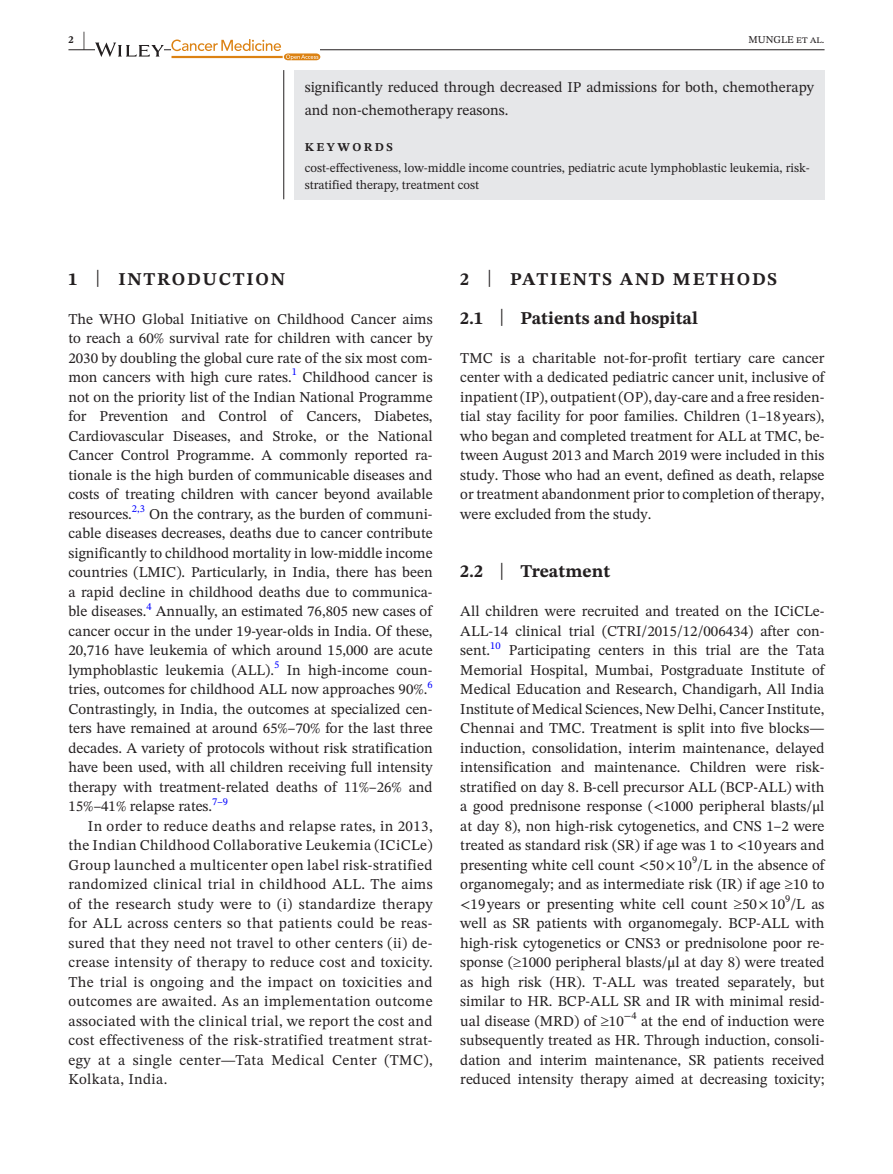
<style>
.page{position:relative;width:893px;height:1174px;background:#fff}
.page>*{position:absolute;margin:0;border:0;box-sizing:border-box;transform-origin:0 0}
.t1{font:700 18px/39px "STIX Two Text";color:#231f20}
.t2{font:700 18px "STIX Two Text";letter-spacing:.1em;color:#231f20}
.t3{font:15px/19.5px "STIX Two Text";color:#231f20;text-align:justify}
.t4{font:12.75px/17.2px "STIX Two Text";color:#231f20}
.t5{font:700 12px "STIX Two Text";letter-spacing:.2em;color:#231f20}
.t6{font:10.5px "STIX Two Text";color:#231f20}
.t7{font:10.5px "STIX Two Text";color:#00f}
.t8{font:700 10.5px "STIX Two Text";color:#231f20}
.s1{font-size:21px}
.s2{font-weight:400;font-size:23.7px}
.s3{font-family:"STIX"}
</style>
<div class="page">
<hr style="left:68px;top:49px;width:756px;height:1px;background:#231f20">
<svg style="left:95px;top:43px;width:69px;height:14px"></svg>
<svg style="left:171px;top:39px;width:149px;height:21px"></svg>
<div style="left:294px;top:70px;width:530px;height:129px;background:#e6e7e9"></div>
<hr style="left:283px;top:70px;width:1px;height:129px;background:#231f20">
<p class="t8" style="left:68px;top:32px;width:18px">2 <span class="s1">|</span></p>
<p class="t6" style="left:748px;top:32px;width:78px">MUNGLE et al.</p>
<p class="t3" style="left:305px;top:76px;width:511px;line-height:22.5px">significantly reduced through decreased IP admissions for both, chemotherapy and non-chemotherapy reasons.</p>
<p class="t5" style="left:305px;top:138px;width:90px">KEYWORDS</p>
<p class="t4" style="left:305px;top:159px;width:507px">cost-effectiveness, low-middle income countries, pediatric acute lymphoblastic leukemia, risk&shy;stratified therapy, treatment cost</p>
<p class="t2" style="left:68px;top:266px;width:218px">1 <span class="s2">|</span> INTRODUCTION</p>
<p class="t3" style="left:68px;top:309px;width:366px">The WHO Global Initiative on Childhood Cancer aims to reach a 60% survival rate for children with cancer by 2030 by doubling the global cure rate of the six most com&shy;mon cancers with high cure rates.</p>
<p class="t7" style="left:292px;top:364px;width:7px">1</p>
<p class="t3" style="left:68px;top:367px;width:366px;text-indent:234px">Childhood cancer is not on the priority list of the Indian National Programme for Prevention and Control of Cancers, Diabetes, Cardiovascular Diseases, and Stroke, or the National Cancer Control Programme. A commonly reported ra&shy;tionale is the high burden of communicable diseases and costs of treating children with cancer beyond available resources.</p>
<p class="t7" style="left:132px;top:501px;width:14px">2,3</p>
<p class="t3" style="left:68px;top:504px;width:366px;text-indent:81px">On the contrary, as the burden of communi&shy;cable diseases decreases, deaths due to cancer contribute significantly to childhood mortality in low-middle income countries (LMIC). Particularly, in India, there has been a rapid decline in childhood deaths due to communica&shy;ble diseases.</p>
<p class="t7" style="left:146px;top:598px;width:7px">4</p>
<p class="t3" style="left:68px;top:601px;width:366px;text-indent:87px">Annually, an estimated 76,805 new cases of cancer occur in the under 19-year-olds in India. Of these, 20,716 have leukemia of which around 15,000 are acute lymphoblastic leukemia (ALL).</p>
<p class="t7" style="left:274px;top:657px;width:7px">5</p>
<p class="t3" style="left:68px;top:660px;width:366px;text-indent:218px">In high-income coun&shy;tries, outcomes for childhood ALL now approaches 90%.</p>
<p class="t7" style="left:427px;top:676px;width:7px">6</p>
<p class="t3" style="left:68px;top:699px;width:366px">Contrastingly, in India, the outcomes at specialized cen&shy;ters have remained at around 65%–70% for the last three decades. A variety of protocols without risk stratification have been used, with all children receiving full intensity therapy with treatment-related deaths of 11%–26% and 15%–41% relapse rates.</p>
<p class="t7" style="left:212px;top:793px;width:17px">7–9</p>
<p class="t3" style="left:68px;top:816px;width:366px;text-indent:20px">In order to reduce deaths and relapse rates, in 2013, the Indian Childhood Collaborative Leukemia (ICiCLe)<br>Group launched a multicenter open label risk-stratified randomized clinical trial in childhood ALL. The aims of the research study were to (i) standardize therapy for ALL across centers so that patients could be reas&shy;sured that they need not travel to other centers (ii) de&shy;crease intensity of therapy to reduce cost and toxicity.<br>The trial is ongoing and the impact on toxicities and outcomes are awaited. As an implementation outcome associated with the clinical trial, we report the cost and cost effectiveness of the risk-stratified treatment strat&shy;egy at a single center—Tata Medical Center (TMC), Kolkata, India.</p>
<p class="t1" style="left:460px;top:260px;width:318px">2 <span class="s2">|</span> PATIENTS AND METHODS<br>2.1 <span class="s2">|</span> Patients and hospital</p>
<p class="t3" style="left:460px;top:348px;width:366px">TMC is a charitable not-for-profit tertiary care cancer center with a dedicated pediatric cancer unit, inclusive of inpatient (IP), outpatient (OP), day-care and a free residen&shy;tial stay facility for poor families. Children (1–18 years), who began and completed treatment for ALL at TMC, be&shy;tween August 2013 and March 2019 were included in this study. Those who had an event, defined as death, relapse or treatment abandonment prior to completion of therapy, were excluded from the study.</p>
<p class="t1" style="left:460px;top:552px;width:151px">2.2 <span class="s2">|</span> Treatment</p>
<p class="t3" style="left:460px;top:601px;width:366px">All children were recruited and treated on the ICiCLe-ALL-14 clinical trial (CTRI/2015/12/006434) after con&shy;sent.</p>
<p class="t7" style="left:490px;top:637px;width:12px">10</p>
<p class="t3" style="left:460px;top:640px;width:366px;text-indent:49px">Participating centers in this trial are the Tata Memorial Hospital, Mumbai, Postgraduate Institute of Medical Education and Research, Chandigarh, All India Institute of Medical Sciences, New Delhi, Cancer Institute, Chennai and TMC. Treatment is split into five blocks— induction, consolidation, interim maintenance, delayed intensification and maintenance. Children were risk&shy;stratified on day 8. B-cell precursor ALL (BCP-ALL) with a good prednisone response (<span class="s3">&lt;</span>1000 peripheral blasts/<span class="s3">μ</span>l at day 8), non high-risk cytogenetics, and CNS 1–2 were treated as standard risk (SR) if age was 1 to <span class="s3">&lt;</span>10 years and presenting white cell count <span class="s3">&lt;</span>50<span class="s3">×</span>10 /L in the absence of</p>
<p class="t6" style="left:692px;top:852px;width:7px">9</p>
<p class="t3" style="left:460px;top:874px;width:366px">organomegaly; and as intermediate risk (IR) if age ≥10 to <span class="s3">&lt;</span>19 years or presenting white cell count ≥50<span class="s3">×</span>10 /L as</p>
<p class="t6" style="left:785px;top:891px;width:7px">9</p>
<p class="t3" style="left:460px;top:913px;width:366px">well as SR patients with organomegaly. BCP-ALL with high-risk cytogenetics or CNS3 or prednisolone poor re&shy;sponse (≥1000 peripheral blasts/<span class="s3">μ</span>l at day 8) were treated as high risk (HR). T-ALL was treated separately, but similar to HR. BCP-ALL SR and IR with minimal resid&shy;ual disease (MRD) of ≥10</p>
<p class="t6" style="left:624px;top:1008px;width:14px">−4</p>
<p class="t3" style="left:460px;top:1011px;width:366px;text-indent:181px">at the end of induction were subsequently treated as HR. Through induction, consoli&shy;dation and interim maintenance, SR patients received reduced intensity therapy aimed at decreasing toxicity;</p>
</div>
